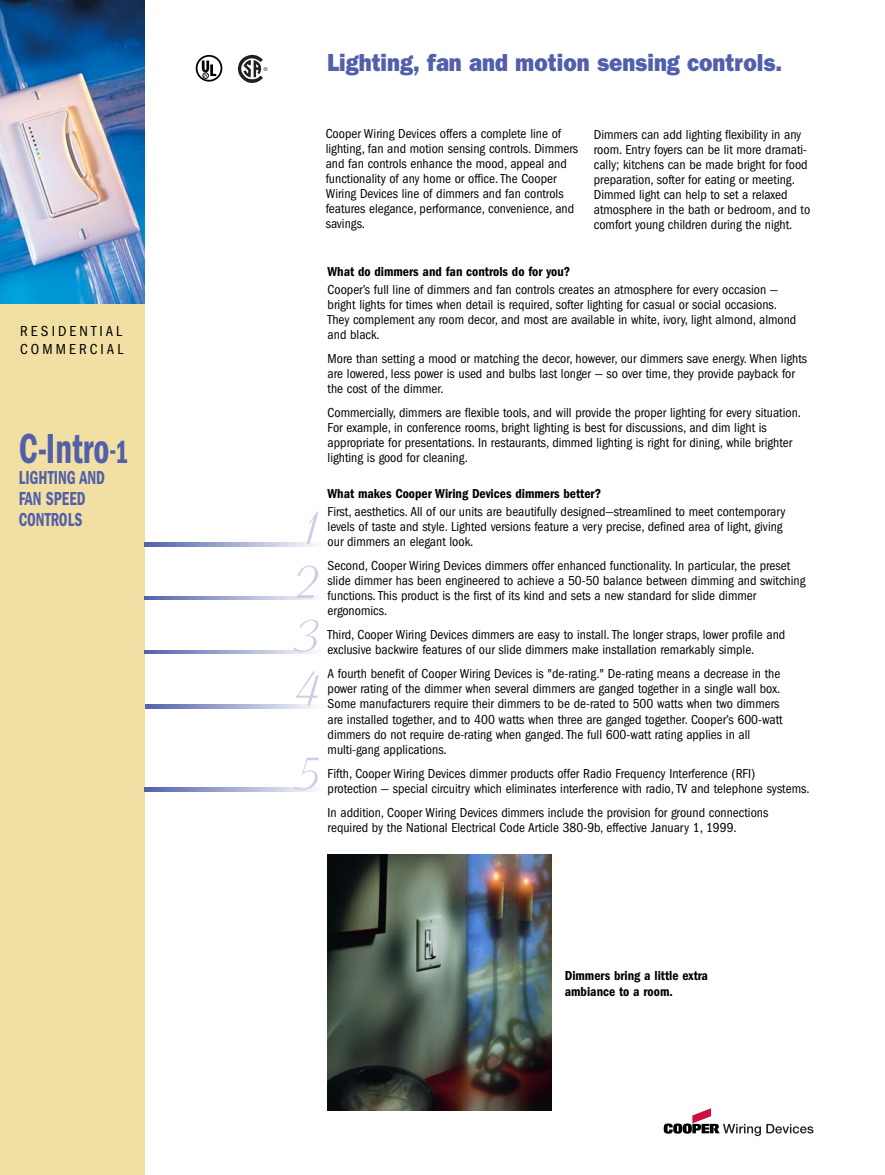
<style>
.page{position:relative;width:885px;height:1175px;background:#fff}
.page>*{position:absolute;margin:0;border:0;box-sizing:border-box;transform-origin:0 0}
.t1{font:75px/54px "Ribbon 131 BT";color:#cbcfe6;text-align:justify}
.t2{font:600 condensed 43.5px "Franklin Gothic";color:#525faa;scale:.8 1}
.t3{font:800 24.75px "Franklin Gothic";color:#525faa;scale:.9 1}
.t4{font:600 condensed 19.5px/21px "Franklin Gothic";color:#525faa;scale:.8 1}
.t5{font:condensed 15px/18px "Franklin Gothic";letter-spacing:.205em;color:#000}
.t6{font:condensed 13.5px/15px "Franklin Gothic";color:#000}
.t7{font:600 condensed 13.5px/16.2px "Franklin Gothic";color:#000}
.t8{font:condensed 5.4px "Univers";color:#231f20}
.s1{font-size:31.5px}
.s2{font-size:33px}
</style>
<div class="page">
<div style="left:0;top:3px;width:144px;height:1171px;background:#f1dfa3"></div>
<img style="left:0;top:0;width:144px;height:303px">
<img style="left:327px;top:854px;width:224px;height:256px">
<svg style="left:664px;top:1108px;width:149px;height:28px"></svg>
<svg style="left:238px;top:54px;width:25px;height:29px"></svg>
<svg style="left:196px;top:55px;width:26px;height:27px"></svg>
<svg style="left:145px;top:788px;width:169px;height:3px"></svg>
<svg style="left:145px;top:704px;width:169px;height:4px"></svg>
<svg style="left:144px;top:650px;width:170px;height:3px"></svg>
<svg style="left:144px;top:596px;width:170px;height:3px"></svg>
<svg style="left:144px;top:543px;width:170px;height:3px"></svg>
<p class="t5" style="left:20px;top:323px;width:104px">RESIDENTIAL<br>COMMERCIAL</p>
<h2 class="t2" style="left:19px;top:433px;width:139px">C-Intro<span class="s1">-</span><span class="s2">1</span></h2>
<h3 class="t4" style="left:19px;top:468px;width:109px">LIGHTING AND<br>FAN SPEED<br>CONTROLS</h3>
<p class="t8" style="left:264px;top:67px;width:6px">®</p>
<h3 class="t3" style="left:327px;top:54px;width:507px">Lighting, fan and motion sensing controls.</h3>
<p class="t6" style="left:326px;top:127px;width:254px">Cooper Wiring Devices offers a complete line of lighting, fan and motion sensing controls. Dimmers and fan controls enhance the mood, appeal and functionality of any home or office. The Cooper Wiring Devices line of dimmers and fan controls features elegance, performance, convenience, and savings.</p>
<p class="t6" style="left:594px;top:128px;width:218px">Dimmers can add lighting flexibility in any room. Entry foyers can be lit more dramati&shy;cally; kitchens can be made bright for food preparation, softer for eating or meeting.<br>Dimmed light can help to set a relaxed atmosphere in the bath or bedroom, and to comfort young children during the night.</p>
<p class="t7" style="left:328px;top:264px;width:244px">What do dimmers and fan controls do for you?</p>
<p class="t6" style="left:328px;top:283px;width:470px">Cooper’s full line of dimmers and fan controls creates an atmosphere for every occasion — bright lights for times when detail is required, softer lighting for casual or social occasions.<br>They complement any room decor, and most are available in white, ivory, light almond, almond and black.</p>
<p class="t6" style="left:328px;top:352px;width:481px">More than setting a mood or matching the decor, however, our dimmers save energy. When lights are lowered, less power is used and bulbs last longer — so over time, they provide payback for the cost of the dimmer.</p>
<p class="t6" style="left:328px;top:406px;width:475px">Commercially, dimmers are flexible tools, and will provide the proper lighting for every situation.<br>For example, in conference rooms, bright lighting is best for discussions, and dim light is appropriate for presentations. In restaurants, dimmed lighting is right for dining, while brighter lighting is good for cleaning.</p>
<p class="t7" style="left:328px;top:487px;width:275px">What makes Cooper Wiring Devices dimmers better?</p>
<p class="t6" style="left:328px;top:505px;width:459px">First, aesthetics. All of our units are beautifully designed—streamlined to meet contemporary levels of taste and style. Lighted versions feature a very precise, defined area of light, giving our dimmers an elegant look.</p>
<p class="t6" style="left:328px;top:559px;width:479px">Second, Cooper Wiring Devices dimmers offer enhanced functionality. In particular, the preset slide dimmer has been engineered to achieve a 50-50 balance between dimming and switching functions. This product is the first of its kind and sets a new standard for slide dimmer ergonomics.</p>
<p class="t6" style="left:328px;top:628px;width:459px">Third, Cooper Wiring Devices dimmers are easy to install. The longer straps, lower profile and exclusive backwire features of our slide dimmers make installation remarkably simple.</p>
<p class="t6" style="left:328px;top:667px;width:457px">A fourth benefit of Cooper Wiring Devices is "de-rating." De-rating means a decrease in the power rating of the dimmer when several dimmers are ganged together in a single wall box.<br>Some manufacturers require their dimmers to be de-rated to 500 watts when two dimmers are installed together, and to 400 watts when three are ganged together. Cooper’s 600-watt dimmers do not require de-rating when ganged. The full 600-watt rating applies in all multi-gang applications.</p>
<p class="t6" style="left:328px;top:766px;width:484px">Fifth, Cooper Wiring Devices dimmer products offer Radio Frequency Interference (RFI)<br>protection — special circuitry which eliminates interference with radio, TV and telephone systems.</p>
<p class="t6" style="left:328px;top:805px;width:442px">In addition, Cooper Wiring Devices dimmers include the provision for ground connections required by the National Electrical Code Article 380-9b, effective January 1, 1999.</p>
<h1 class="t1" style="left:301px;top:501px;width:33px">1<br>2<br>3</h1>
<h1 class="t1" style="left:303px;top:645px;width:29px;line-height:85.9px">4<br>5</h1>
<p class="t7" style="left:565px;top:968px;width:145px">Dimmers bring a little extra ambiance to a room.</p>
</div>
